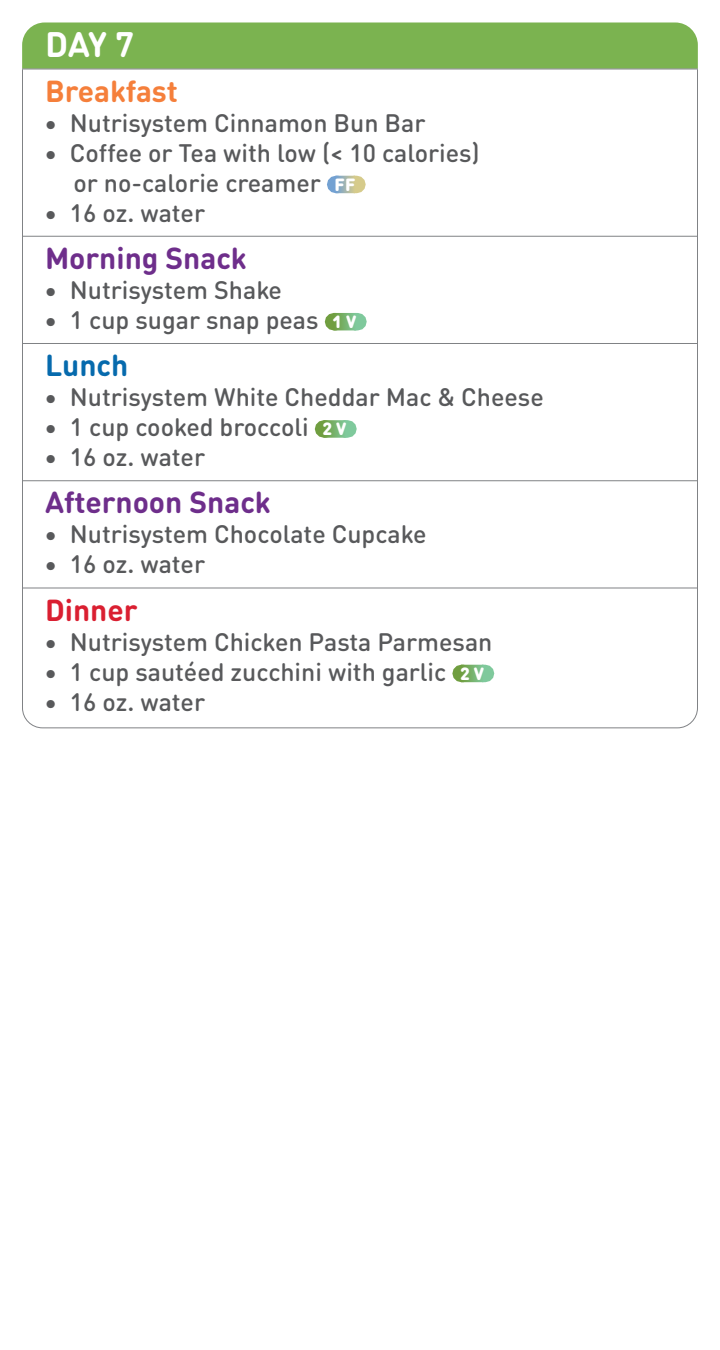
<style>
.page{position:relative;width:720px;height:1350px;background:#fff}
.page>*{position:absolute;margin:0;border:0;box-sizing:border-box;transform-origin:0 0}
.t1{font:700 35px "DIN Round OT";color:#fff}
.t2{font:700 30px "DIN Round OT";color:#6e2e8b}
.t3{font:700 30px "DIN Round OT";color:#f57f3b}
.t4{font:700 30px "DIN Round OT";color:#da1f31}
.t5{font:700 30px "DIN Round OT";color:#066aad}
.t6{font:500 25px/30px "DIN Round OT";color:#58595b}
.s1{font-weight:900;font-size:17.5px;color:#fff}
</style>
<div class="page">
<div style="left:22px;top:22px;width:676px;height:47px;background:#7bb350"></div>
<hr style="left:22px;top:69px;width:1px;height:40px;background:#808285">
<hr style="left:697px;top:69px;width:1px;height:40px;background:#808285">
<hr style="left:22px;top:69px;width:676px;height:1px;background:#808285">
<hr style="left:22px;top:102px;width:1px;height:137px;background:#808285">
<hr style="left:697px;top:102px;width:1px;height:137px;background:#808285">
<svg style="left:337px;top:176px;width:8px;height:17px"></svg>
<svg style="left:336px;top:176px;width:1px;height:17px"></svg>
<svg style="left:345px;top:176px;width:10px;height:17px"></svg>
<hr style="left:22px;top:237px;width:1px;height:39px;background:#808285">
<hr style="left:697px;top:237px;width:1px;height:39px;background:#808285">
<hr style="left:22px;top:236px;width:676px;height:1px;background:#808285">
<hr style="left:22px;top:269px;width:1px;height:77px;background:#808285">
<hr style="left:697px;top:269px;width:1px;height:77px;background:#808285">
<svg style="left:335px;top:313px;width:10px;height:17px"></svg>
<svg style="left:334px;top:313px;width:1px;height:17px"></svg>
<svg style="left:345px;top:313px;width:11px;height:17px"></svg>
<hr style="left:22px;top:344px;width:1px;height:39px;background:#808285">
<hr style="left:697px;top:344px;width:1px;height:39px;background:#808285">
<hr style="left:22px;top:343px;width:676px;height:1px;background:#808285">
<hr style="left:22px;top:376px;width:1px;height:107px;background:#808285">
<hr style="left:697px;top:376px;width:1px;height:107px;background:#808285">
<svg style="left:325px;top:420px;width:10px;height:18px"></svg>
<svg style="left:324px;top:420px;width:1px;height:18px"></svg>
<svg style="left:335px;top:420px;width:11px;height:18px"></svg>
<hr style="left:22px;top:481px;width:1px;height:40px;background:#808285">
<hr style="left:697px;top:481px;width:1px;height:40px;background:#808285">
<hr style="left:22px;top:480px;width:676px;height:1px;background:#808285">
<hr style="left:22px;top:513px;width:1px;height:78px;background:#808285">
<hr style="left:697px;top:513px;width:1px;height:78px;background:#808285">
<hr style="left:22px;top:588px;width:1px;height:40px;background:#808285">
<hr style="left:697px;top:588px;width:1px;height:40px;background:#808285">
<hr style="left:22px;top:588px;width:676px;height:1px;background:#808285">
<hr style="left:22px;top:621px;width:1px;height:77px;background:#808285">
<hr style="left:697px;top:621px;width:1px;height:77px;background:#808285">
<svg style="left:22px;top:665px;width:676px;height:63px"></svg>
<h1 class="t1" style="left:45px;top:21px;width:91px">DAY 7</h1>
<p class="t3" style="left:45px;top:71px;width:134px">Breakfast</p>
<p class="t6" style="left:44px;top:107px;width:383px">• Nutrisystem Cinnamon Bun Bar</p>
<p class="t6" style="left:74px;top:137px;width:408px;text-indent:-29px">• Coffee or Tea with low (&lt; 10 calories) or no-calorie creamer <span class="s1">FF</span></p>
<p class="t6" style="left:44px;top:197px;width:162px">• 16 oz. water</p>
<p class="t2" style="left:45px;top:239px;width:203px">Morning Snack</p>
<p class="t6" style="left:44px;top:275px;width:239px">• Nutrisystem Shake</p>
<p class="t6" style="left:44px;top:305px;width:314px">• 1 cup sugar snap peas <span class="s1">1 V</span></p>
<p class="t5" style="left:45px;top:346px;width:85px">Lunch</p>
<p class="t6" style="left:44px;top:382px;width:501px">• Nutrisystem White Cheddar Mac &amp; Cheese</p>
<p class="t6" style="left:44px;top:412px;width:304px">• 1 cup cooked broccoli <span class="s1">2 V</span></p>
<p class="t6" style="left:44px;top:442px;width:162px">• 16 oz. water</p>
<p class="t2" style="left:45px;top:483px;width:227px">Afternoon Snack</p>
<p class="t6" style="left:44px;top:519px;width:384px">• Nutrisystem Chocolate Cupcake</p>
<p class="t6" style="left:44px;top:549px;width:162px">• 16 oz. water</p>
<p class="t4" style="left:45px;top:590px;width:94px">Dinner</p>
<p class="t6" style="left:44px;top:626px;width:450px">• Nutrisystem Chicken Pasta Parmesan</p>
<p class="t6" style="left:44px;top:656px;width:441px">• 1 cup sautéed zucchini with garlic <span class="s1">2 V</span></p>
<p class="t6" style="left:44px;top:686px;width:162px">• 16 oz. water</p>
</div>
